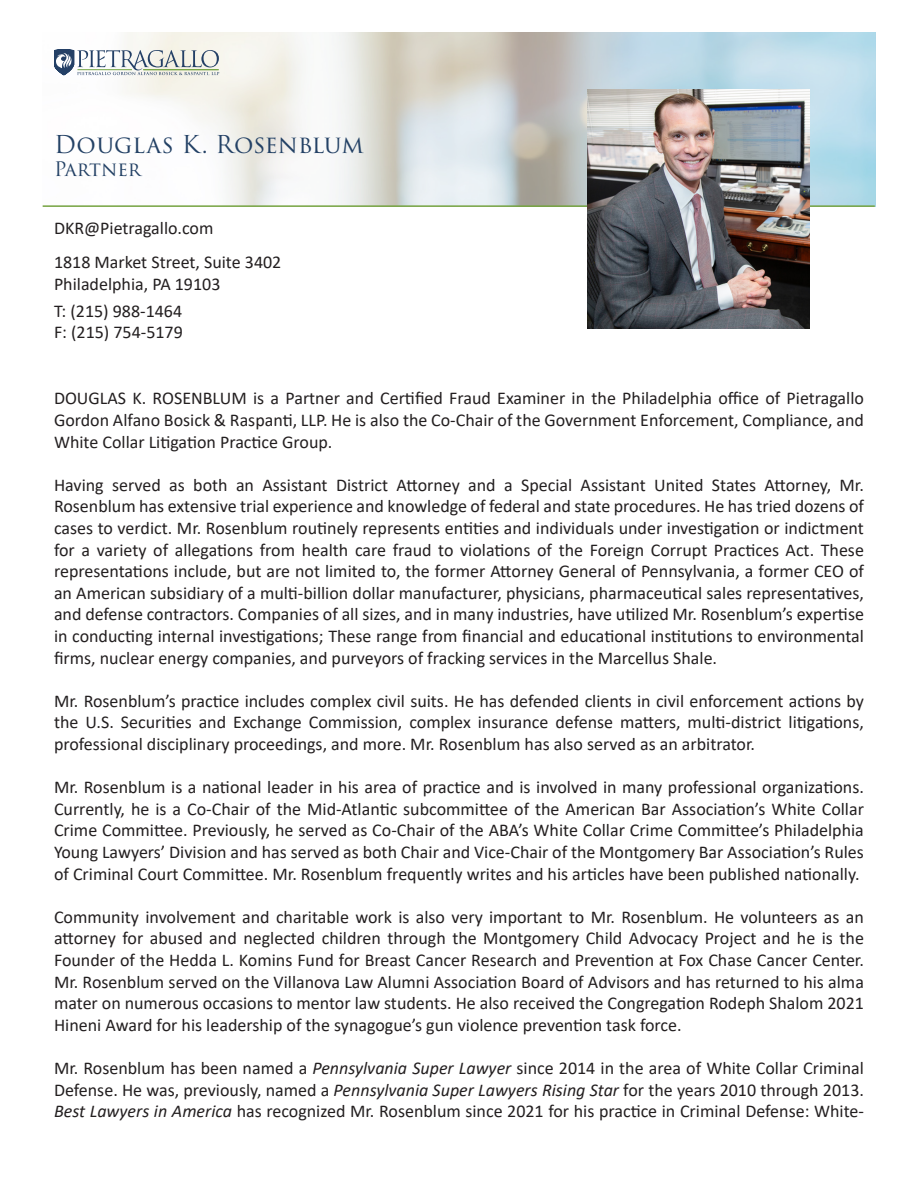
<style>
.page{position:relative;width:918px;height:1188px;background:#fff}
.page>*{position:absolute;margin:0;border:0;box-sizing:border-box;transform-origin:0 0}
.t1{font:24px "Trajan Pro 3";color:#234165}
.t2{font:19.5px "Trajan Pro 3";letter-spacing:-.01em;color:#234165}
.t3{font:18px/21.6px "Calibri";color:#231f20;text-align:justify}
.s1{font-style:italic}
</style>
<div class="page">
<img style="left:55px;top:32px;width:820px;height:173px">
<svg style="left:54px;top:50px;width:165px;height:26px"></svg>
<hr style="left:43px;top:205px;width:832px;height:2px;background:#75a340">
<img style="left:588px;top:90px;width:222px;height:238px">
<p class="t1" style="left:54px;top:128px;width:311px">Douglas K. Rosenblum</p>
<p class="t2" style="left:54px;top:156px;width:88px">Partner</p>
<p class="t3" style="left:54px;top:217px;width:161px">DKR@Pietragallo.com</p>
<p class="t3" style="left:54px;top:251px;width:229px">1818 Market Street, Suite 3402</p>
<p class="t3" style="left:54px;top:272px;width:168px">Philadelphia, PA 19103</p>
<p class="t3" style="left:54px;top:299px;width:130px">T: (215) 988-1464</p>
<p class="t3" style="left:54px;top:321px;width:130px">F: (215) 754-5179</p>
<p class="t3" style="left:54px;top:387px;width:811px">DOUGLAS K. ROSENBLUM is a Partner and Certified Fraud Examiner in the Philadelphia office of Pietragallo Gordon Alfano Bosick &amp; Raspanti, LLP. He is also the Co-Chair of the Government Enforcement, Compliance, and White Collar Litigation Practice Group.</p>
<p class="t3" style="left:54px;top:474px;width:812px">Having served as both an Assistant District Attorney and a Special Assistant United States Attorney, Mr.<br>Rosenblum has extensive trial experience and knowledge of federal and state procedures. He has tried dozens of cases to verdict. Mr. Rosenblum routinely represents entities and individuals under investigation or indictment for a variety of allegations from health care fraud to violations of the Foreign Corrupt Practices Act. These representations include, but are not limited to, the former Attorney General of Pennsylvania, a former CEO of an American subsidiary of a multi-billion dollar manufacturer, physicians, pharmaceutical sales representatives, and defense contractors. Companies of all sizes, and in many industries, have utilized Mr. Rosenblum’s expertise in conducting internal investigations; These range from financial and educational institutions to environmental firms, nuclear energy companies, and purveyors of fracking services in the Marcellus Shale.</p>
<p class="t3" style="left:54px;top:690px;width:811px">Mr. Rosenblum’s practice includes complex civil suits. He has defended clients in civil enforcement actions by the U.S. Securities and Exchange Commission, complex insurance defense matters, multi-district litigations, professional disciplinary proceedings, and more. Mr. Rosenblum has also served as an arbitrator.</p>
<p class="t3" style="left:54px;top:776px;width:811px">Mr. Rosenblum is a national leader in his area of practice and is involved in many professional organizations.<br>Currently, he is a Co-Chair of the Mid-Atlantic subcommittee of the American Bar Association’s White Collar Crime Committee. Previously, he served as Co-Chair of the ABA’s White Collar Crime Committee’s Philadelphia Young Lawyers’ Division and has served as both Chair and Vice-Chair of the Montgomery Bar Association’s Rules of Criminal Court Committee. Mr. Rosenblum frequently writes and his articles have been published nationally.</p>
<p class="t3" style="left:54px;top:906px;width:812px">Community involvement and charitable work is also very important to Mr. Rosenblum. He volunteers as an attorney for abused and neglected children through the Montgomery Child Advocacy Project and he is the Founder of the Hedda L. Komins Fund for Breast Cancer Research and Prevention at Fox Chase Cancer Center.<br>Mr. Rosenblum served on the Villanova Law Alumni Association Board of Advisors and has returned to his alma mater on numerous occasions to mentor law students. He also received the Congregation Rodeph Shalom 2021<br>Hineni Award for his leadership of the synagogue’s gun violence prevention task force.</p>
<p class="t3" style="left:54px;top:1057px;width:812px">Mr. Rosenblum has been named a <span class="s1">Pennsylvania Super Lawyer</span> since 2014 in the area of White Collar Criminal Defense. He was, previously, named a <span class="s1">Pennsylvania Super Lawyers Rising Star</span> for the years 2010 through 2013.<br><span class="s1">Best Lawyers in America</span> has recognized Mr. Rosenblum since 2021 for his practice in Criminal Defense: White-</p>
</div>
